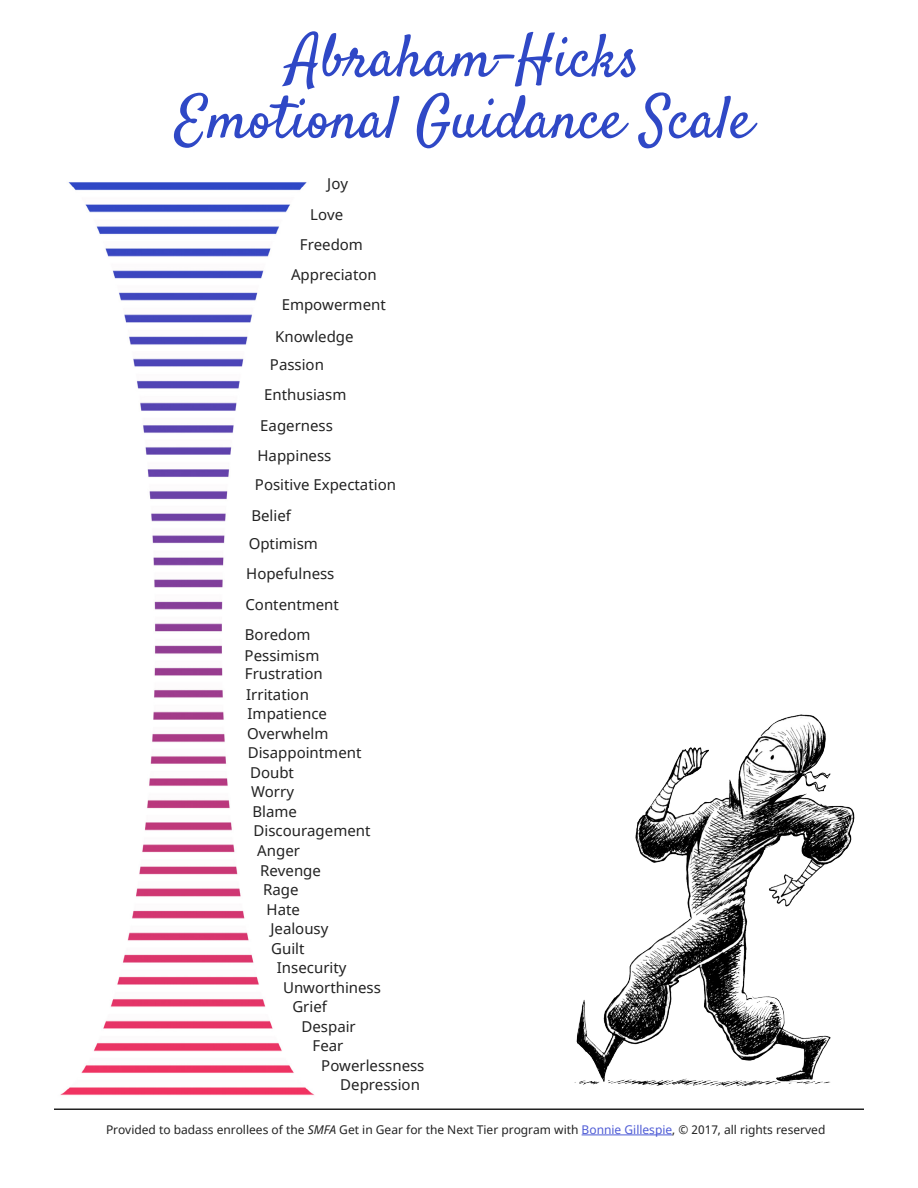
<style>
.page{position:relative;width:918px;height:1188px;background:#fff}
.page>*{position:absolute;margin:0;border:0;box-sizing:border-box;transform-origin:0 0}
.t1{font:60px/61.5px "Satisfy";color:#2f48c6;text-align:center}
.t2{font:15px/30px "Noto Sans";color:#222}
.t3{font:12px "Noto Sans";color:#222}
.s1{font-style:italic}
.s2{color:#4f5cd6}
</style>
<div class="page">
<hr style="left:582px;top:1135px;width:90px;height:1px;background:#4f5cd6">
<hr style="left:54px;top:1108px;width:810px;height:2px;background:#222">
<img style="left:60px;top:182px;width:254px;height:914px">
<img style="left:574px;top:714px;width:281px;height:373px">
<h1 class="t1" style="left:176px;top:31px;width:579px">Abraham-Hicks<br>Emotional Guidance Scale</h1>
<p class="t2" style="left:327px;top:169px;width:22px">Joy</p>
<p class="t2" style="left:310px;top:200px;width:34px">Love</p>
<p class="t2" style="left:300px;top:230px;width:65px">Freedom</p>
<p class="t2" style="left:282px;top:260px;width:106px;text-align:center">Appreciaton<br>Empowerment</p>
<p class="t2" style="left:275px;top:322px;width:80px">Knowledge</p>
<p class="t2" style="left:264px;top:349px;width:84px;line-height:30.8px;text-indent:6px">Passion<br>Enthusiasm</p>
<p class="t2" style="left:258px;top:411px;width:77px">Eagerness<br>Happiness</p>
<p class="t2" style="left:255px;top:470px;width:143px">Positive Expectation</p>
<p class="t2" style="left:251px;top:501px;width:41px">Belief</p>
<p class="t2" style="left:246px;top:529px;width:90px">Optimism<br>Hopefulness</p>
<p class="t2" style="left:245px;top:591px;width:96px;line-height:29.2px">Contentment<br>Boredom</p>
<p class="t2" style="left:245px;top:646px;width:80px;line-height:18.5px">Pessimism<br>Frustration</p>
<p class="t2" style="left:246px;top:685px;width:82px;line-height:19.5px">Irritation<br>Impatience</p>
<p class="t2" style="left:247px;top:719px;width:83px">Overwhelm</p>
<p class="t2" style="left:248px;top:738px;width:115px">Disappointment</p>
<p class="t2" style="left:250px;top:758px;width:45px">Doubt</p>
<p class="t2" style="left:251px;top:777px;width:44px">Worry</p>
<p class="t2" style="left:252px;top:797px;width:46px">Blame</p>
<p class="t2" style="left:254px;top:817px;width:118px">Discouragement</p>
<p class="t2" style="left:257px;top:836px;width:44px">Anger</p>
<p class="t2" style="left:260px;top:856px;width:62px">Revenge</p>
<p class="t2" style="left:267px;top:900px;width:63px;line-height:19.5px">Hate<br>Jealousy</p>
<p class="t2" style="left:277px;top:953px;width:71px">Insecurity</p>
<p class="t2" style="left:263px;top:875px;width:37px">Rage</p>
<p class="t2" style="left:271px;top:934px;width:35px">Guilt</p>
<p class="t2" style="left:283px;top:973px;width:99px">Unworthiness</p>
<p class="t2" style="left:292px;top:992px;width:36px">Grief</p>
<p class="t2" style="left:302px;top:1012px;width:56px">Despair</p>
<p class="t2" style="left:313px;top:1032px;width:32px">Fear</p>
<p class="t2" style="left:321px;top:1051px;width:105px">Powerlessness</p>
<p class="t2" style="left:340px;top:1071px;width:81px">Depression</p>
<p class="t3" style="left:106px;top:1121px;width:721px">Provided to badass enrollees of the <span class="s1">SMFA</span> Get in Gear for the Next Tier program with <span class="s2">Bonnie Gillespie</span>, © 2017, all rights reserved</p>
</div>
